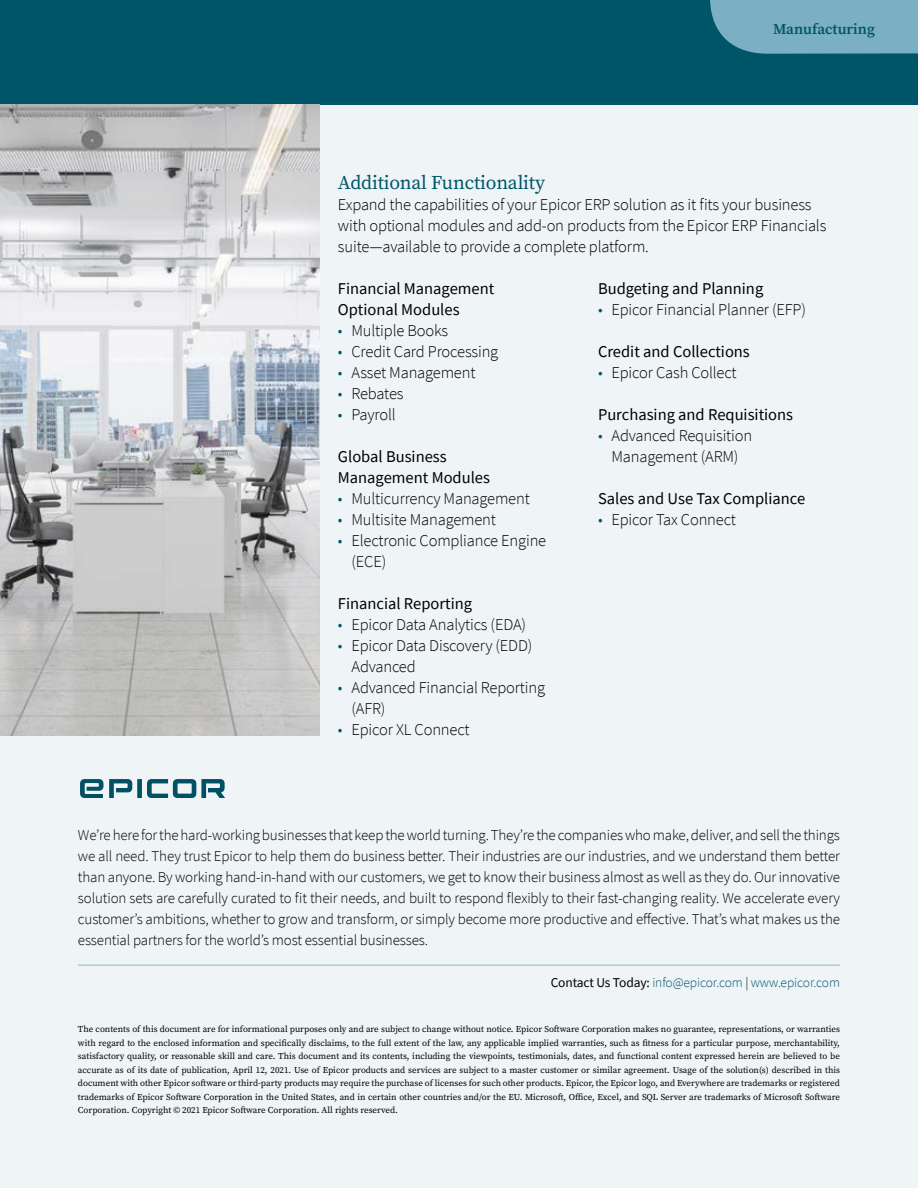
<style>
.page{position:relative;width:918px;height:1188px;background:#fff}
.page>*{position:absolute;margin:0;border:0;box-sizing:border-box;transform-origin:0 0}
.Heading_2{font:19.5px "Source Serif Pro";letter-spacing:-.01em;color:#005669}
.Body_Copy{font:300 16.5px/21px "Source Sans Pro";letter-spacing:-.01em;color:#000}
.Heading_3{font:16.5px/21px "Source Sans Pro";color:#000}
.t1{font:300 15px/21px "Source Sans Pro";letter-spacing:-.01em;color:#000;text-align:justify}
.t2{font:600 15px "Source Serif Pro";color:#005669}
.t3{font:300 13.5px "Source Sans Pro";letter-spacing:-.01em;color:#005669}
.Disclaimer{font:9px/13.5px "Source Serif Pro";color:#000;text-align:justify}
.s1{color:#005669}
.s2{font-weight:400;color:#000}
.s3{color:#000}
</style>
<div class="page">
<div style="left:0;top:84px;width:918px;height:1104px;background:#eff4f7"></div>
<div style="left:0;top:0;width:918px;height:105px;background:#005669"></div>
<hr style="left:78px;top:964px;width:762px;height:2px;background:#a4d6c3">
<svg style="left:80px;top:779px;width:145px;height:19px"></svg>
<svg style="left:710px;top:0;width:208px;height:54px;background:#73a9be"></svg>
<img style="left:0;top:105px;width:320px;height:630px">
<h3 class="t2" style="left:773px;top:19px;width:103px">Manufacturing</h3>
<p class="Heading_2" style="left:338px;top:169px;width:209px">Additional Functionality</p>
<p class="Body_Copy" style="left:338px;top:194px;width:490px">Expand the capabilities of your Epicor ERP solution as it fits your business with optional modules and add-on products from the Epicor ERP Financials suite—available to provide a complete platform.</p>
<p class="Heading_3" style="left:338px;top:278px;width:158px">Financial Management<br>Optional Modules</p>
<p class="Body_Copy" style="left:338px;top:320px;width:112px"><span class="s1">•</span> Multiple Books</p>
<p class="Body_Copy" style="left:338px;top:341px;width:162px"><span class="s1">•</span> Credit Card Processing</p>
<p class="Body_Copy" style="left:338px;top:362px;width:139px"><span class="s1">•</span> Asset Management</p>
<p class="Body_Copy" style="left:338px;top:383px;width:67px"><span class="s1">•</span> Rebates</p>
<p class="Body_Copy" style="left:338px;top:404px;width:59px"><span class="s1">•</span> Payroll</p>
<p class="Heading_3" style="left:338px;top:446px;width:154px">Global Business<br>Management Modules</p>
<p class="Body_Copy" style="left:338px;top:488px;width:193px"><span class="s1">•</span> Multicurrency Management</p>
<p class="Body_Copy" style="left:338px;top:509px;width:160px"><span class="s1">•</span> Multisite Management</p>
<p class="Body_Copy" style="left:351px;top:530px;width:196px;text-indent:-14px"><span class="s1">•</span> Electronic Compliance Engine (ECE)</p>
<p class="Heading_3" style="left:338px;top:593px;width:136px">Financial Reporting</p>
<p class="Body_Copy" style="left:338px;top:614px;width:190px"><span class="s1">•</span> Epicor Data Analytics (EDA)</p>
<p class="Body_Copy" style="left:351px;top:635px;width:182px;text-indent:-14px"><span class="s1">•</span> Epicor Data Discovery (EDD)<br>Advanced</p>
<p class="Body_Copy" style="left:351px;top:677px;width:195px;text-indent:-14px"><span class="s1">•</span> Advanced Financial Reporting (AFR)</p>
<p class="Body_Copy" style="left:338px;top:719px;width:133px"><span class="s1">•</span> Epicor XL Connect</p>
<p class="Heading_3" style="left:598px;top:278px;width:167px">Budgeting and Planning</p>
<p class="Body_Copy" style="left:598px;top:299px;width:210px"><span class="s1">•</span> Epicor Financial Planner (EFP)</p>
<p class="Heading_3" style="left:598px;top:341px;width:153px">Credit and Collections</p>
<p class="Body_Copy" style="left:598px;top:362px;width:140px"><span class="s1">•</span> Epicor Cash Collect</p>
<p class="Heading_3" style="left:598px;top:404px;width:197px">Purchasing and Requisitions</p>
<p class="Body_Copy" style="left:598px;top:425px;width:156px;text-align:center"><span class="s1">•</span> Advanced Requisition<br>Management (ARM)</p>
<p class="Heading_3" style="left:598px;top:488px;width:209px">Sales and Use Tax Compliance</p>
<p class="Body_Copy" style="left:598px;top:509px;width:139px"><span class="s1">•</span> Epicor Tax Connect</p>
<p class="t1" style="left:78px;top:825px;width:764px">We’re here for the hard-working businesses that keep the world turning. They’re the companies who make, deliver, and sell the things we all need. They trust Epicor to help them do business better. Their industries are our industries, and we understand them better than anyone. By working hand-in-hand with our customers, we get to know their business almost as well as they do. Our innovative solution sets are carefully curated to fit their needs, and built to respond flexibly to their fast-changing reality. We accelerate every customer’s ambitions, whether to grow and transform, or simply become more productive and effective. That’s what makes us the essential partners for the world’s most essential businesses.</p>
<h3 class="t3" style="left:551px;top:974px;width:291px"><span class="s2">Contact Us Today:</span> info@epicor.com <span class="s3">|</span> www.epicor.com</h3>
<p class="Disclaimer" style="left:78px;top:1022px;width:764px">The contents of this document are for informational purposes only and are subject to change without notice. Epicor Software Corporation makes no guarantee, representations, or warranties with regard to the enclosed information and specifically disclaims, to the full extent of the law, any applicable implied warranties, such as fitness for a particular purpose, merchantability, satisfactory quality, or reasonable skill and care. This document and its contents, including the viewpoints, testimonials, dates, and functional content expressed herein are believed to be accurate as of its date of publication, April 12, 2021. Use of Epicor products and services are subject to a master customer or similar agreement. Usage of the solution(s) described in this document with other Epicor software or third-party products may require the purchase of licenses for such other products. Epicor, the Epicor logo, and Everywhere are trademarks or registered trademarks of Epicor Software Corporation in the United States, and in certain other countries and/or the EU. Microsoft, Office, Excel, and SQL Server are trademarks of Microsoft Software Corporation. Copyright © 2021 Epicor Software Corporation. All rights reserved.</p>
</div>
